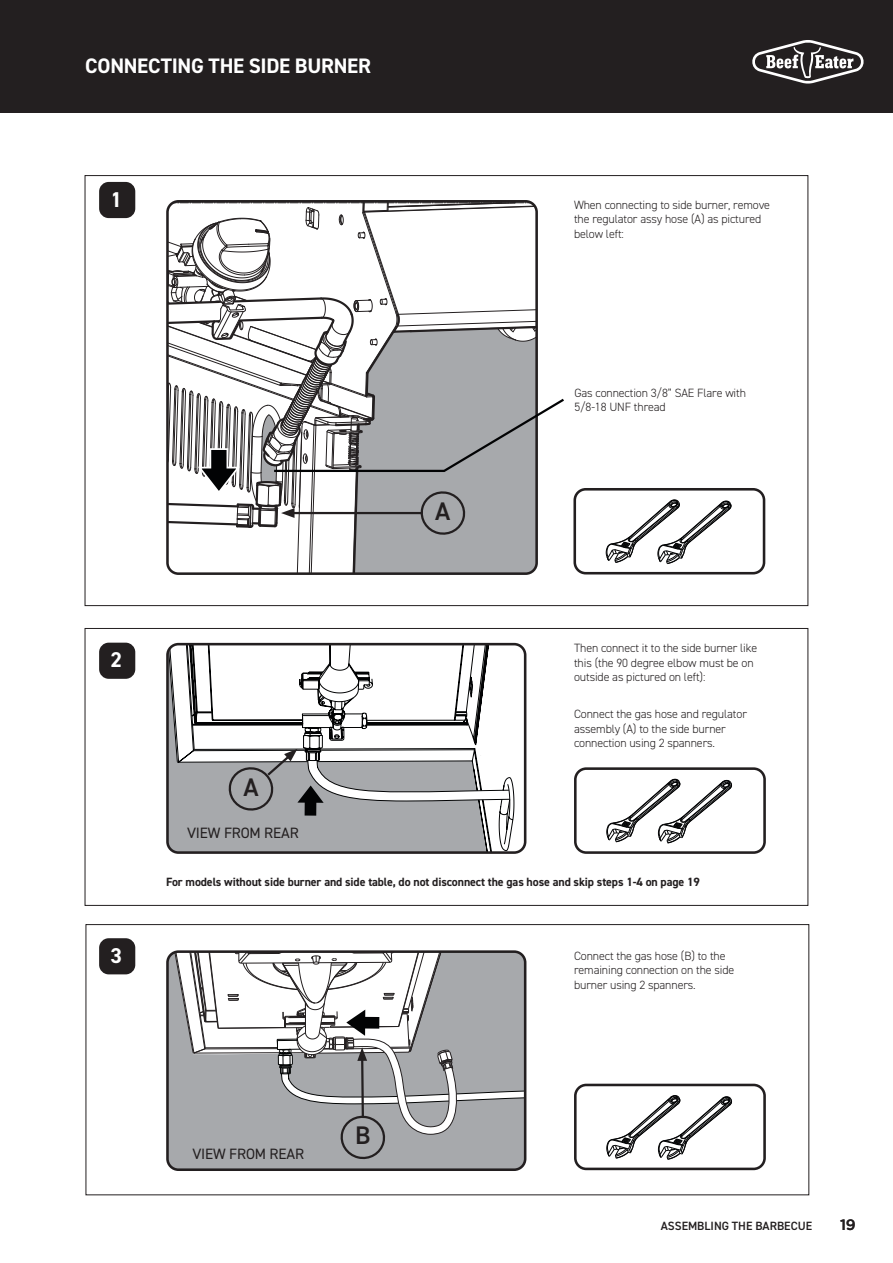
<style>
.page{position:relative;width:893px;height:1263px;background:#fff}
.page>*{position:absolute;margin:0;border:0;box-sizing:border-box;transform-origin:0 0}
.t1{font:600 25.5px "DIN2014";color:#231f20}
.t2{font:700 21.45px "DIN2014";color:#fff}
.t3{font:700 21px "DIN2014";letter-spacing:-.015em;color:#fff}
.t4{font:15px "DIN2014";letter-spacing:-.01em;color:#231f20}
.t5{font:500 15px "Gotham";color:#231f20}
.t6{font:300 12px/14.4px "DIN2014";letter-spacing:-.01em;color:#231f20}
.t7{font:700 12px "DIN2014";letter-spacing:-.01em;color:#231f20}
.t8{font:600 12px "DIN2014";color:#231f20}
</style>
<div class="page">
<div style="left:0;top:0;width:893px;height:113px;background:#231f20"></div>
<svg style="left:752px;top:40px;width:112px;height:44px"></svg>
<div style="left:86px;top:924px;width:723px;height:271px;border:1px solid #231f20"></div>
<div style="left:99px;top:643px;width:36px;height:36px;background:#231f20;border-radius:10px"></div>
<div style="left:99px;top:182px;width:36px;height:36px;background:#231f20;border-radius:10px"></div>
<div style="left:99px;top:938px;width:36px;height:36px;background:#231f20;border-radius:10px"></div>
<div style="left:166px;top:643px;width:360px;height:211px;border:3px solid #231f20;border-radius:11px"></div>
<div style="left:167px;top:952px;width:358px;height:218px;background:#a7a9ac;border-radius:11px"></div>
<div style="left:166px;top:950px;width:360px;height:221px;border:3px solid #231f20;border-radius:11px"></div>
<div style="left:574px;top:767px;width:192px;height:87px;border:3px solid #231f20;border-radius:11px"></div>
<svg style="left:606px;top:779px;width:126px;height:64px"></svg>
<div style="left:573px;top:488px;width:192px;height:86px;border:3px solid #231f20;border-radius:11px"></div>
<svg style="left:606px;top:499px;width:125px;height:65px"></svg>
<div style="left:574px;top:1084px;width:192px;height:86px;border:3px solid #231f20;border-radius:11px"></div>
<svg style="left:606px;top:1095px;width:126px;height:65px"></svg>
<svg style="left:168px;top:952px;width:357px;height:208px"></svg>
<svg style="left:168px;top:644px;width:343px;height:208px"></svg>
<svg style="left:167px;top:202px;width:397px;height:372px"></svg>
<h3 class="t3" style="left:85px;top:51px;width:288px">CONNECTING THE SIDE BURNER</h3>
<h2 class="t2" style="left:111px;top:185px;width:13px">1</h2>
<p class="t6" style="left:574px;top:198px;width:198px">When connecting to side burner, remove the regulator assy hose (A) as pictured below left:</p>
<h1 class="t1" style="left:435px;top:494px;width:17px">A</h1>
<p class="t6" style="left:574px;top:385px;width:173px">Gas connection 3/8” SAE Flare with<br>5/8-18 UNF thread</p>
<h2 class="t2" style="left:111px;top:646px;width:13px">2</h2>
<h2 class="t2" style="left:111px;top:941px;width:13px">3</h2>
<h1 class="t1" style="left:243px;top:770px;width:17px">A</h1>
<p class="t4" style="left:187px;top:823px;width:113px">VIEW FROM REAR</p>
<p class="t6" style="left:574px;top:641px;width:185px">Then connect it to the side burner like this (the 90 degree elbow must be on outside as pictured on left):</p>
<p class="t6" style="left:574px;top:707px;width:174px">Connect the gas hose and regulator assembly (A) to the side burner connection using 2 spanners.</p>
<p class="t7" style="left:166px;top:874px;width:535px">For models without side burner and side table, do not disconnect the gas hose and skip steps 1-4 on page 19</p>
<p class="t6" style="left:574px;top:948px;width:162px">Connect the gas hose (B) to the remaining connection on the side burner using 2 spanners.</p>
<p class="t4" style="left:192px;top:1144px;width:113px">VIEW FROM REAR</p>
<h1 class="t1" style="left:355px;top:1119px;width:17px">B</h1>
<p class="t8" style="left:661px;top:1218px;width:153px">ASSEMBLING THE BARBECUE</p>
<p class="t5" style="left:840px;top:1215px;width:17px">19</p>
</div>
